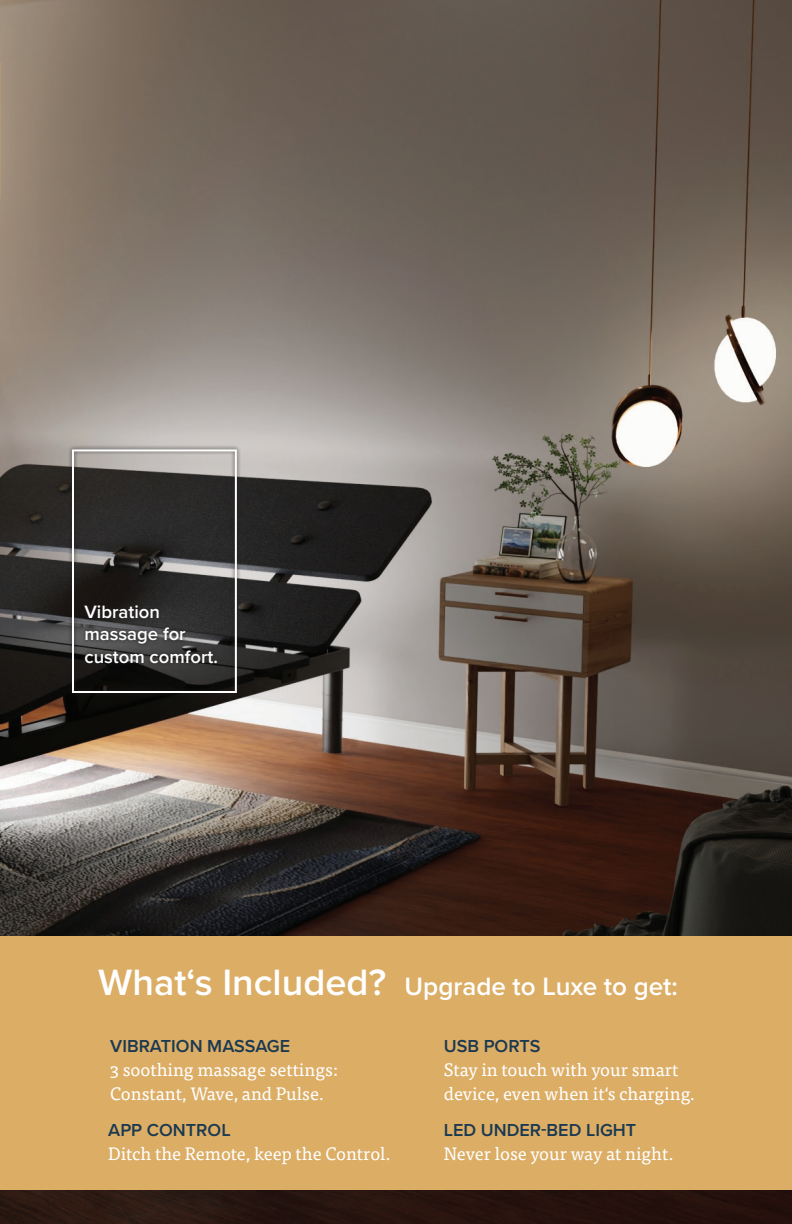
<style>
.page{position:relative;width:792px;height:1224px;background:#fff}
.page>*{position:absolute;margin:0;border:0;box-sizing:border-box;transform-origin:0 0}
.t1{font:600 26px "Proxima Nova";color:#fff}
.t2{font:600 18.4px "Proxima Nova";color:#fff}
.t3{font:18px/24px "Tisa Pro";color:#fff}
.t4{font:600 18px "Proxima Nova";color:#1b3951}
.s1{font-size:38px}
</style>
<div class="page">
<img style="left:0;top:0;width:792px;height:1224px">
<div style="left:0;top:936px;width:792px;height:253px;background:#dcad65"></div>
<div style="left:68px;top:445px;width:173px;height:253px;background:#231f20;opacity:.9"></div>
<div style="left:72px;top:449px;width:165px;height:244px;border:2px solid #fff"></div>
<p class="t2" style="left:85px;top:598px;width:77px">Vibration</p>
<p class="t2" style="left:85px;top:620px;width:103px">massage for</p>
<p class="t2" style="left:85px;top:643px;width:135px">custom comfort.</p>
<p class="t1" style="left:98px;top:967px;width:581px"><span class="s1">What‘s Included?</span> Upgrade to Luxe to get:</p>
<p class="t4" style="left:110px;top:1033px;width:182px">VIBRATION MASSAGE</p>
<p class="t3" style="left:110px;top:1057px;width:229px">3 soothing massage settings:</p>
<p class="t3" style="left:110px;top:1081px;width:215px">Constant, Wave, and Pulse.</p>
<p class="t4" style="left:108px;top:1116px;width:124px">APP CONTROL</p>
<p class="t3" style="left:108px;top:1140px;width:284px">Ditch the Remote, keep the Control.</p>
<p class="t4" style="left:444px;top:1033px;width:98px">USB PORTS</p>
<p class="t3" style="left:444px;top:1057px;width:253px">Stay in touch with your smart device, even when it‘s charging.</p>
<p class="t4" style="left:444px;top:1116px;width:194px">LED UNDER-BED LIGHT</p>
<p class="t3" style="left:444px;top:1140px;width:231px">Never lose your way at night.</p>
</div>
